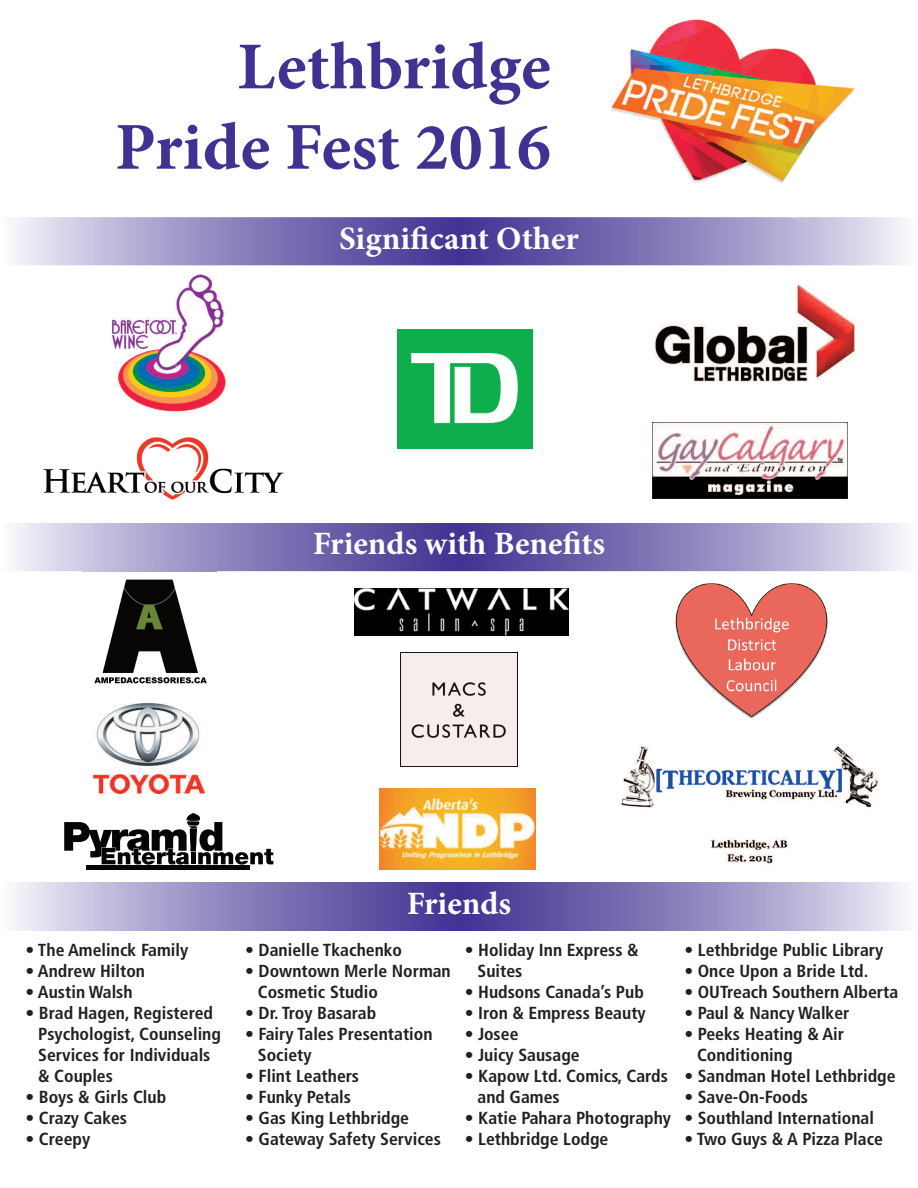
<style>
.page{position:relative;width:918px;height:1188px;background:#fff}
.page>*{position:absolute;margin:0;border:0;box-sizing:border-box;transform-origin:0 0}
.t1{font:700 67.05px/80.4px "Minion Pro";color:#3f3293;text-align:right}
.t2{font:700 32.55px "Minion Pro";color:#fff}
.t3{font:700 condensed 17.4px/21px "Frutiger LT Std";color:#231f20}
</style>
<div class="page">
<img style="left:111px;top:273px;width:116px;height:141px">
<img style="left:655px;top:285px;width:199px;height:97px">
<img style="left:43px;top:437px;width:241px;height:63px">
<img style="left:398px;top:330px;width:135px;height:118px">
<img style="left:16px;top:217px;width:886px;height:48px">
<img style="left:82px;top:571px;width:134px;height:113px">
<img style="left:354px;top:588px;width:215px;height:47px">
<img style="left:16px;top:523px;width:886px;height:48px">
<img style="left:675px;top:583px;width:153px;height:136px">
<img style="left:93px;top:703px;width:112px;height:90px">
<img style="left:380px;top:788px;width:155px;height:82px">
<img style="left:619px;top:744px;width:261px;height:122px">
<img style="left:610px;top:19px;width:245px;height:165px">
<img style="left:792px;top:217px;width:16px;height:5px">
<img style="left:16px;top:883px;width:887px;height:48px">
<img style="left:652px;top:423px;width:196px;height:76px">
<img style="left:401px;top:652px;width:116px;height:115px">
<div style="left:86px;top:865px;width:164px;height:5px;background:#050504"></div>
<svg style="left:64px;top:813px;width:209px;height:52px"></svg>
<h1 class="t1" style="left:115px;top:26px;width:437px">Lethbridge<br>Pride Fest 2016</h1>
<h2 class="t2" style="left:339px;top:215px;width:241px">Significant Other</h2>
<h2 class="t2" style="left:313px;top:521px;width:294px">Friends with Benefits</h2>
<p class="t3" style="left:26px;top:940px;width:164px">• The Amelinck Family</p>
<p class="t3" style="left:26px;top:961px;width:121px">• Andrew Hilton</p>
<p class="t3" style="left:26px;top:981px;width:109px">• Austin Walsh</p>
<p class="t3" style="left:38px;top:1002px;width:184px;text-indent:-13px">• Brad Hagen, Registered<br>Psychologist, Counseling<br>Services for Individuals &amp; Couples</p>
<p class="t3" style="left:26px;top:1086px;width:142px">• Boys &amp; Girls Club</p>
<p class="t3" style="left:26px;top:1107px;width:103px">• Crazy Cakes</p>
<p class="t3" style="left:26px;top:1128px;width:66px">• Creepy</p>
<h2 class="t2" style="left:407px;top:881px;width:106px">Friends</h2>
<p class="t3" style="left:245px;top:940px;width:159px">• Danielle Tkachenko</p>
<p class="t3" style="left:258px;top:961px;width:194px;text-indent:-13px">• Downtown Merle Norman<br>Cosmetic Studio</p>
<p class="t3" style="left:245px;top:1002px;width:133px">• Dr. Troy Basarab</p>
<p class="t3" style="left:258px;top:1023px;width:176px;text-indent:-13px">• Fairy Tales Presentation<br>Society</p>
<p class="t3" style="left:245px;top:1065px;width:116px">• Flint Leathers</p>
<p class="t3" style="left:245px;top:1086px;width:107px">• Funky Petals</p>
<p class="t3" style="left:245px;top:1107px;width:166px">• Gas King Lethbridge</p>
<p class="t3" style="left:245px;top:1128px;width:197px">• Gateway Safety Services</p>
<p class="t3" style="left:477px;top:940px;width:163px;text-indent:-13px">• Holiday Inn Express &amp;<br>Suites</p>
<p class="t3" style="left:465px;top:981px;width:181px">• Hudsons Canada’s Pub</p>
<p class="t3" style="left:465px;top:1002px;width:183px">• Iron &amp; Empress Beauty</p>
<p class="t3" style="left:465px;top:1023px;width:55px">• Josee</p>
<p class="t3" style="left:465px;top:1044px;width:116px">• Juicy Sausage</p>
<p class="t3" style="left:477px;top:1065px;width:192px;text-indent:-13px">• Kapow Ltd. Comics, Cards and Games</p>
<p class="t3" style="left:465px;top:1107px;width:208px">• Katie Pahara Photography</p>
<p class="t3" style="left:465px;top:1128px;width:145px">• Lethbridge Lodge</p>
<p class="t3" style="left:684px;top:940px;width:200px">• Lethbridge Public Library</p>
<p class="t3" style="left:684px;top:961px;width:186px">• Once Upon a Bride Ltd.</p>
<p class="t3" style="left:684px;top:981px;width:215px">• OUTreach Southern Alberta</p>
<p class="t3" style="left:684px;top:1002px;width:167px">• Paul &amp; Nancy Walker</p>
<p class="t3" style="left:697px;top:1023px;width:149px;text-indent:-13px">• Peeks Heating &amp; Air<br>Conditioning</p>
<p class="t3" style="left:684px;top:1065px;width:213px">• Sandman Hotel Lethbridge</p>
<p class="t3" style="left:684px;top:1086px;width:125px">• Save-On-Foods</p>
<p class="t3" style="left:684px;top:1107px;width:191px">• Southland International</p>
<p class="t3" style="left:684px;top:1128px;width:200px">• Two Guys &amp; A Pizza Place</p>
</div>
